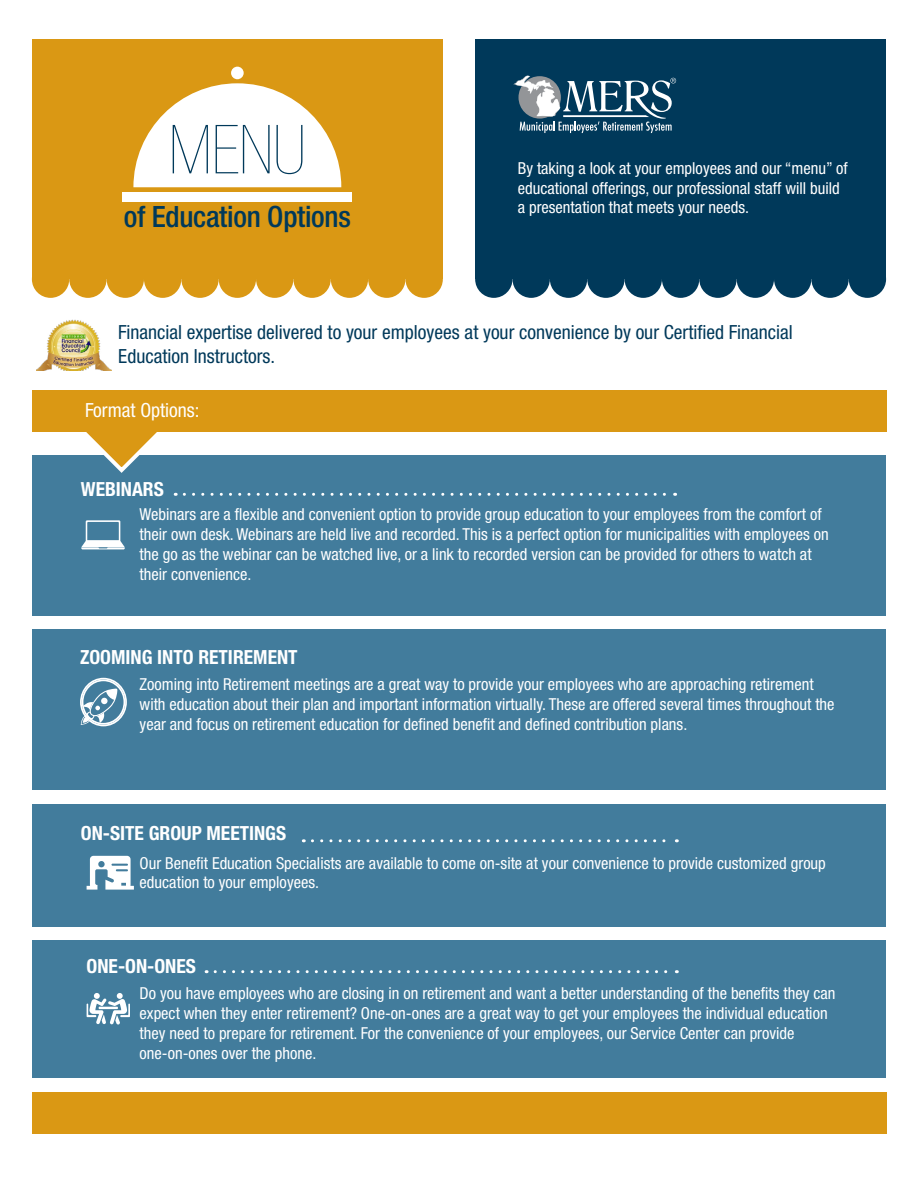
<style>
.page{position:relative;width:918px;height:1188px;background:#fff}
.page>*{position:absolute;margin:0;border:0;box-sizing:border-box;transform-origin:0 0}
.t1{font:200 condensed 67.8px "Helvetica Neue LT Std";color:#00395a}
.t2{font:500 condensed 29.4px "Helvetica Neue LT Std";letter-spacing:-.01em;color:#00395a}
.t3{font:condensed 19.5px/23.4px "Helvetica Neue LT Std";color:#00395a}
.t4{font:700 condensed 19.5px "Helvetica Neue LT Std";color:#fff}
.t5{font:condensed 19.5px "Helvetica Neue LT Std";color:#fff}
.t6{font:condensed 16.5px/19.8px "Helvetica Neue LT Std";color:#fff}
</style>
<div class="page">
<div style="left:33px;top:455px;width:853px;height:160px;background:#427c9c"></div>
<svg style="left:81px;top:520px;width:44px;height:29px"></svg>
<svg style="left:184px;top:493px;width:492px;height:3px"></svg>
<div style="left:33px;top:804px;width:853px;height:123px;background:#427c9c"></div>
<svg style="left:87px;top:856px;width:47px;height:34px"></svg>
<svg style="left:312px;top:839px;width:365px;height:3px"></svg>
<div style="left:33px;top:940px;width:853px;height:138px;background:#427c9c"></div>
<svg style="left:87px;top:993px;width:43px;height:32px"></svg>
<svg style="left:215px;top:970px;width:462px;height:3px"></svg>
<svg style="left:86px;top:432px;width:71px;height:41px"></svg>
<div style="left:32px;top:261px;width:37px;height:37px;background:#da9814;border-radius:50%"></div>
<div style="left:331px;top:261px;width:37px;height:37px;background:#da9814;border-radius:50%"></div>
<div style="left:181px;top:261px;width:38px;height:37px;background:#da9814;border-radius:50%"></div>
<div style="left:107px;top:261px;width:37px;height:37px;background:#da9814;border-radius:50%"></div>
<div style="left:405px;top:261px;width:38px;height:37px;background:#da9814;border-radius:50%"></div>
<div style="left:256px;top:261px;width:37px;height:37px;background:#da9814;border-radius:50%"></div>
<div style="left:69px;top:261px;width:38px;height:37px;background:#da9814;border-radius:50%"></div>
<div style="left:368px;top:261px;width:37px;height:37px;background:#da9814;border-radius:50%"></div>
<div style="left:219px;top:261px;width:37px;height:37px;background:#da9814;border-radius:50%"></div>
<div style="left:144px;top:261px;width:37px;height:37px;background:#da9814;border-radius:50%"></div>
<div style="left:293px;top:261px;width:38px;height:37px;background:#da9814;border-radius:50%"></div>
<div style="left:32px;top:39px;width:411px;height:240px;background:#da9814"></div>
<div style="left:475px;top:261px;width:38px;height:37px;background:#00395a;border-radius:50%"></div>
<div style="left:774px;top:261px;width:37px;height:37px;background:#00395a;border-radius:50%"></div>
<div style="left:625px;top:261px;width:37px;height:37px;background:#00395a;border-radius:50%"></div>
<div style="left:550px;top:261px;width:37px;height:37px;background:#00395a;border-radius:50%"></div>
<div style="left:849px;top:261px;width:37px;height:37px;background:#00395a;border-radius:50%"></div>
<div style="left:699px;top:261px;width:38px;height:37px;background:#00395a;border-radius:50%"></div>
<div style="left:513px;top:261px;width:37px;height:37px;background:#00395a;border-radius:50%"></div>
<div style="left:811px;top:261px;width:38px;height:37px;background:#00395a;border-radius:50%"></div>
<div style="left:662px;top:261px;width:37px;height:37px;background:#00395a;border-radius:50%"></div>
<div style="left:587px;top:261px;width:38px;height:37px;background:#00395a;border-radius:50%"></div>
<div style="left:737px;top:261px;width:37px;height:37px;background:#00395a;border-radius:50%"></div>
<div style="left:475px;top:39px;width:411px;height:240px;background:#00395a"></div>
<svg style="left:133px;top:83px;width:208px;height:104px"></svg>
<div style="left:231px;top:67px;width:13px;height:12px;background:#fff;border-radius:50%"></div>
<div style="left:123px;top:192px;width:229px;height:9px;background:#fff"></div>
<div style="left:32px;top:391px;width:854px;height:41px;background:#da9814"></div>
<div style="left:32px;top:1093px;width:854px;height:41px;background:#da9814"></div>
<svg style="left:513px;top:75px;width:163px;height:58px"></svg>
<img style="left:37px;top:319px;width:74px;height:51px">
<div style="left:33px;top:629px;width:853px;height:161px;background:#427c9c"></div>
<div style="left:80px;top:678px;width:47px;height:48px;border:2px solid #fff;border-radius:50%"></div>
<svg style="left:81px;top:689px;width:36px;height:36px"></svg>
<div style="left:82px;top:680px;width:43px;height:45px;border:2px solid #fff;border-radius:50%"></div>
<h1 class="t1" style="left:169px;top:112px;width:138px">MENU</h1>
<h2 class="t2" style="left:124px;top:199px;width:229px">of Education Options</h2>
<p class="t6" style="left:518px;top:158px;width:331px">By taking a look at your employees and our “menu” of educational offerings, our professional staff will build a presentation that meets your needs.</p>
<p class="t3" style="left:118px;top:321px;width:676px">Financial expertise delivered to your employees at your convenience by our Certified Financial<br>Education Instructors.</p>
<p class="t5" style="left:85px;top:398px;width:116px">Format Options:</p>
<p class="t4" style="left:81px;top:477px;width:85px">WEBINARS</p>
<p class="t6" style="left:140px;top:504px;width:691px">Webinars are a flexible and convenient option to provide group education to your employees from the comfort of their own desk. Webinars are held live and recorded. This is a perfect option for municipalities with employees on the go as the webinar can be watched live, or a link to recorded version can be provided for others to watch at their convenience.</p>
<p class="t4" style="left:80px;top:645px;width:219px">ZOOMING INTO RETIREMENT</p>
<p class="t6" style="left:140px;top:675px;width:696px">Zooming into Retirement meetings are a great way to provide your employees who are approaching retirement with education about their plan and important information virtually. These are offered several times throughout the year and focus on retirement education for defined benefit and defined contribution plans.</p>
<p class="t4" style="left:81px;top:822px;width:207px">ON-SITE GROUP MEETINGS</p>
<p class="t6" style="left:140px;top:853px;width:688px">Our Benefit Education Specialists are available to come on-site at your convenience to provide customized group education to your employees.</p>
<p class="t4" style="left:87px;top:954px;width:111px">ONE-ON-ONES</p>
<p class="t6" style="left:140px;top:983px;width:697px">Do you have employees who are closing in on retirement and want a better understanding of the benefits they can expect when they enter retirement? One-on-ones are a great way to get your employees the individual education they need to prepare for retirement. For the convenience of your employees, our Service Center can provide one-on-ones over the phone.</p>
</div>
